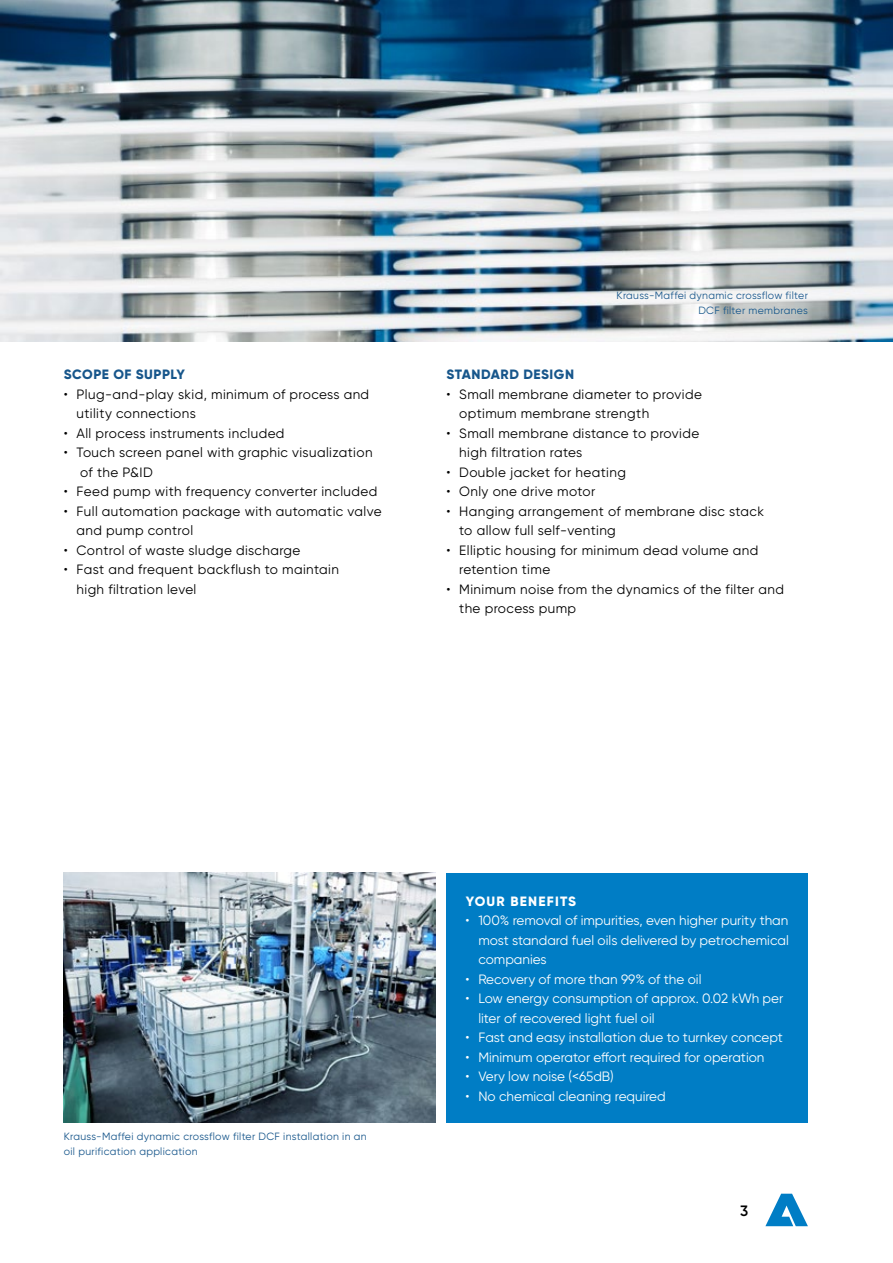
<style>
.page{position:relative;width:893px;height:1263px;background:#fff}
.page>*{position:absolute;margin:0;border:0;box-sizing:border-box;transform-origin:0 0}
.t1{font:600 15px "Gilroy";color:#000}
.t2{font:13.5px/19.5px "Gilroy";letter-spacing:.03em;color:#000}
.t3{font:13.5px/19.5px "Gilroy";color:#fff;text-align:justify}
.t4{font:800 13.5px "Gilroy";letter-spacing:.04em;color:#17568b}
.t5{font:800 13.5px "Gilroy";letter-spacing:.09em;color:#fff}
.t6{font:10.5px/15px "Gilroy";letter-spacing:.03em;color:#17568b}
</style>
<div class="page">
<svg style="left:765px;top:1194px;width:43px;height:32px"></svg>
<div style="left:446px;top:873px;width:362px;height:249px;background:#007dc5"></div>
<img style="left:64px;top:873px;width:372px;height:249px">
<img style="left:0;top:0;width:893px;height:341px">
<p class="t4" style="left:64px;top:366px;width:123px">SCOPE OF SUPPLY</p>
<p class="t2" style="left:77px;top:384px;width:294px;text-indent:-13px">• Plug-and-play skid, minimum of process and utility connections</p>
<p class="t2" style="left:64px;top:423px;width:222px">• All process instruments included</p>
<p class="t2" style="left:80px;top:443px;width:294px;text-indent:-17px">• Touch screen panel with graphic visualization of the P&amp;ID</p>
<p class="t2" style="left:64px;top:482px;width:315px">• Feed pump with frequency converter included</p>
<p class="t2" style="left:77px;top:501px;width:307px;text-indent:-13px">• Full automation package with automatic valve and pump control</p>
<p class="t2" style="left:64px;top:540px;width:238px">• Control of waste sludge discharge</p>
<p class="t2" style="left:77px;top:560px;width:264px;text-indent:-13px">• Fast and frequent backflush to maintain high filtration level</p>
<p class="t6" style="left:617px;top:288px;width:193px;text-align:right">Krauss-Maffei dynamic crossflow filter<br>DCF filter membranes</p>
<p class="t4" style="left:447px;top:366px;width:129px">STANDARD DESIGN</p>
<p class="t2" style="left:459px;top:384px;width:244px;text-indent:-13px">• Small membrane diameter to provide optimum membrane strength</p>
<p class="t2" style="left:459px;top:423px;width:242px;text-indent:-13px">• Small membrane distance to provide high filtration rates</p>
<p class="t2" style="left:446px;top:462px;width:181px">• Double jacket for heating</p>
<p class="t2" style="left:446px;top:482px;width:150px">• Only one drive motor</p>
<p class="t2" style="left:459px;top:501px;width:306px;text-indent:-13px">• Hanging arrangement of membrane disc stack to allow full self-venting</p>
<p class="t2" style="left:459px;top:540px;width:301px;text-indent:-13px">• Elliptic housing for minimum dead volume and retention time</p>
<p class="t2" style="left:459px;top:579px;width:326px;text-indent:-13px">• Minimum noise from the dynamics of the filter and the process pump</p>
<p class="t6" style="left:64px;top:1129px;width:304px">Krauss-Maffei dynamic crossflow filter DCF installation in an oil purification application</p>
<p class="t5" style="left:466px;top:893px;width:112px">YOUR BENEFITS</p>
<p class="t3" style="left:478px;top:911px;width:312px;text-indent:-13px">• 100% removal of impurities, even higher purity than most standard fuel oils delivered by petrochemical companies</p>
<p class="t3" style="left:466px;top:969px;width:237px">• Recovery of more than 99% of the oil</p>
<p class="t3" style="left:478px;top:989px;width:306px;text-indent:-13px">• Low energy consumption of approx. 0.02 kWh per liter of recovered light fuel oil</p>
<p class="t3" style="left:466px;top:1028px;width:319px">• Fast and easy installation due to turnkey concept</p>
<p class="t3" style="left:466px;top:1047px;width:300px">• Minimum operator effort required for operation</p>
<p class="t3" style="left:466px;top:1067px;width:150px">• Very low noise (&lt;65dB)</p>
<p class="t3" style="left:466px;top:1086px;width:202px">• No chemical cleaning required</p>
<p class="t1" style="left:740px;top:1201px;width:10px">3</p>
</div>
